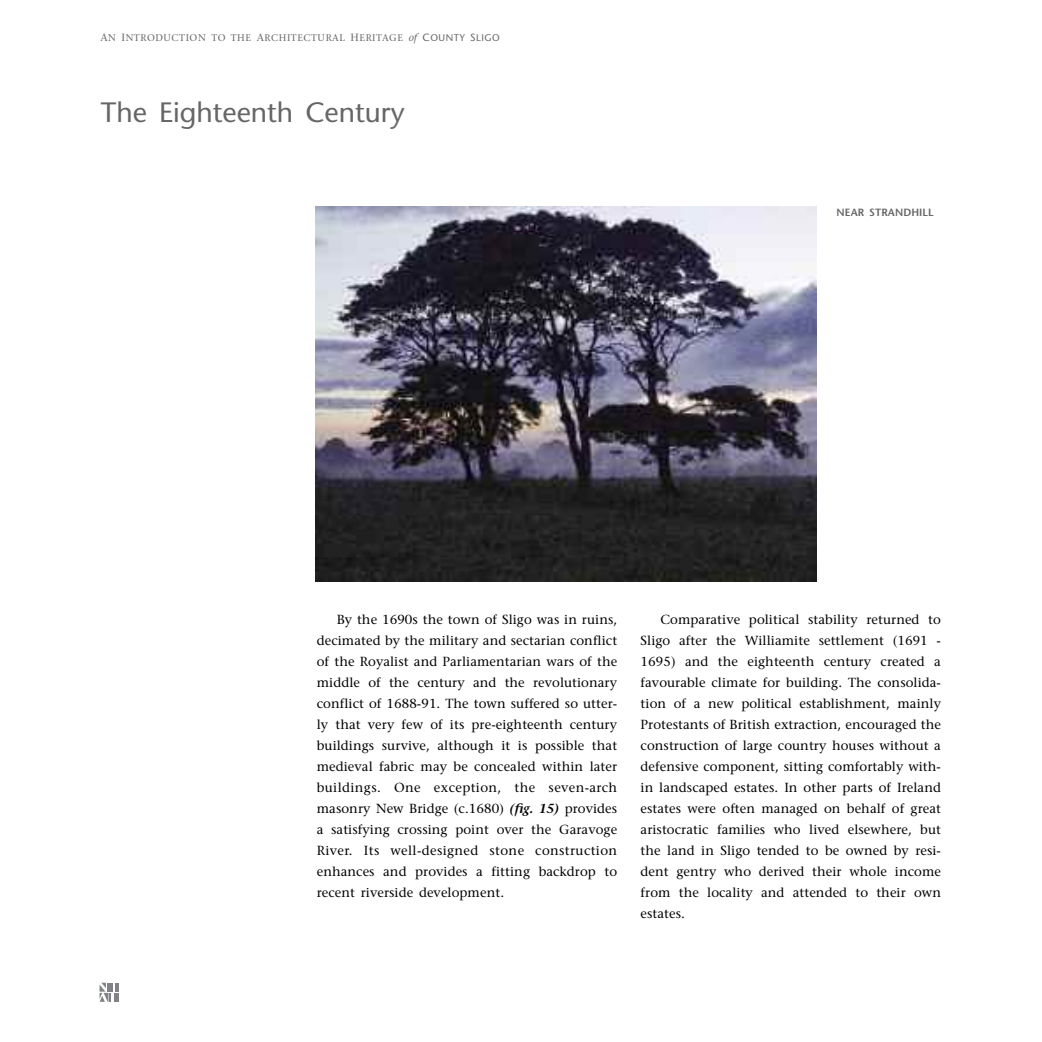
<style>
.page{position:relative;width:1042px;height:1042px;background:#fff}
.page>*{position:absolute;margin:0;border:0;box-sizing:border-box;transform-origin:0 0}
.t1{font:28px "Stone Sans";color:#666}
.t2{font:13.12px/21px "Stone Serif";letter-spacing:.005em;color:#000;text-align:justify}
.t3{font:600 10.5px "Stone Sans";letter-spacing:.01em;color:#666}
.t4{font:9.62px "Stone Serif";letter-spacing:.055em;color:#666}
.s1{font-size:10.5px}
.s2{font-style:italic;font-size:10.5px}
.s3{font-family:"Stone Sans";font-size:10.5px}
.s4{font-family:"Stone Sans"}
.s5{font-weight:600;font-style:italic}
</style>
<div class="page">
<svg style="left:100px;top:982px;width:19px;height:20px"></svg>
<img style="left:315px;top:207px;width:501px;height:374px">
<p class="t4" style="left:100px;top:34px;width:401px"><span class="s1">A</span>N <span class="s1">I</span>NTRODUCTION TO THE <span class="s1">A</span>RCHITECTURAL <span class="s1">H</span>ERITAGE <span class="s2">of</span> <span class="s3">C</span><span class="s4">OUNTY</span> <span class="s3">S</span><span class="s4">LIGO</span></p>
<h1 class="t1" style="left:101px;top:101px;width:305px">The Eighteenth Century</h1>
<p class="t3" style="left:836px;top:208px;width:99px">NEAR STRANDHILL</p>
<p class="t2" style="left:317px;top:610px;width:302px;text-indent:20px">By the 1690s the town of Sligo was in ruins, decimated by the military and sectarian conflict of the Royalist and Parliamentarian wars of the middle of the century and the revolutionary conflict of 1688-91. The town suffered so utter&shy;ly that very few of its pre-eighteenth century buildings survive, although it is possible that medieval fabric may be concealed within later buildings. One exception, the seven-arch masonry New Bridge (c.1680) <span class="s5">(fig. 15)</span> provides a satisfying crossing point over the Garavoge River. Its well-designed stone construction enhances and provides a fitting backdrop to recent riverside development.</p>
<p class="t2" style="left:640px;top:610px;width:302px;text-indent:20px">Comparative political stability returned to Sligo after the Williamite settlement (1691 - 1695) and the eighteenth century created a favourable climate for building. The consolida&shy;tion of a new political establishment, mainly Protestants of British extraction, encouraged the construction of large country houses without a defensive component, sitting comfortably with&shy;in landscaped estates. In other parts of Ireland estates were often managed on behalf of great aristocratic families who lived elsewhere, but the land in Sligo tended to be owned by resi&shy;dent gentry who derived their whole income from the locality and attended to their own estates.</p>
</div>
